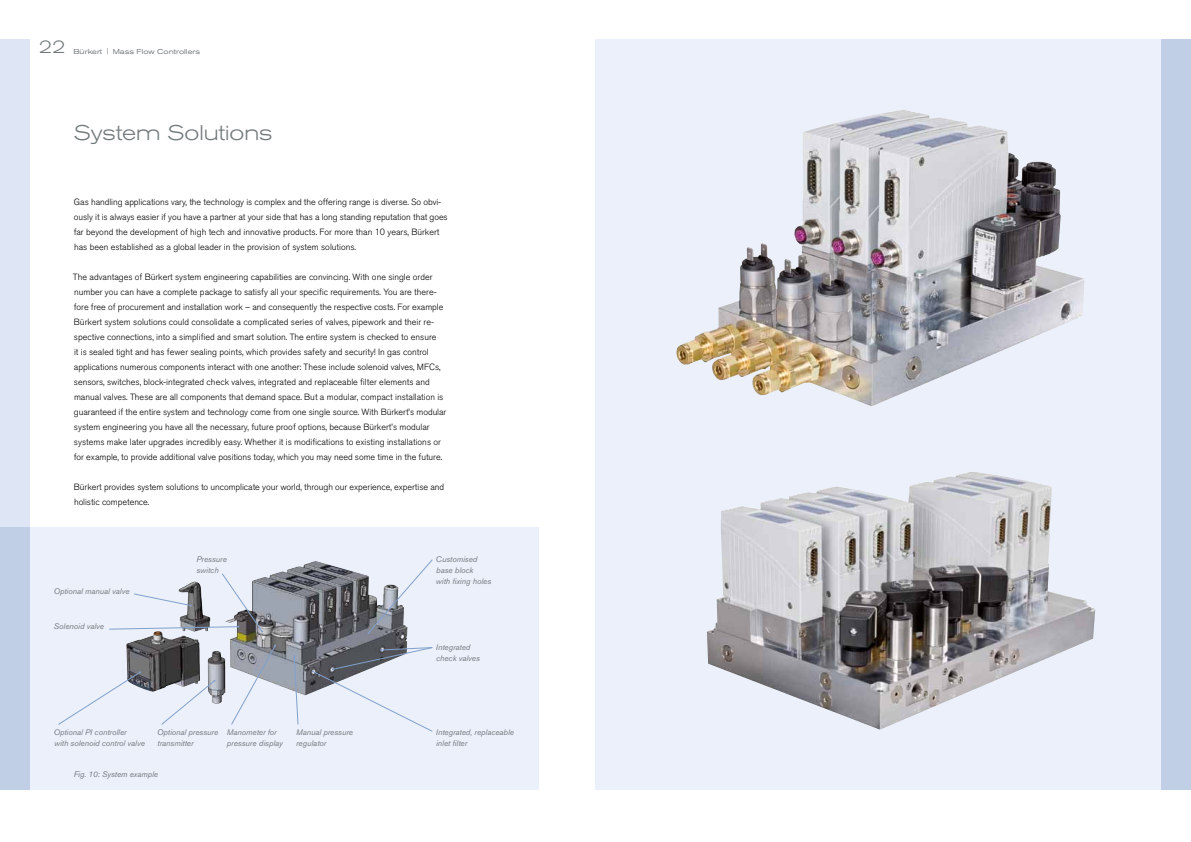
<style>
.page{position:relative;width:1191px;height:842px;background:#fff}
.page>*{position:absolute;margin:0;border:0;box-sizing:border-box;transform-origin:0 0}
.t1{font:300 expanded 21px "Akzidenz Grotesk BQ";color:#72797c}
.t2{font:300 expanded 18px "Akzidenz Grotesk BQ";color:#72797c}
.t3{font:300 9px/15px "Akzidenz Grotesk BQ";color:#000}
.t4{font:italic 8px/11px "Akzidenz Grotesk BQ";color:#72797c}
.t5{font:expanded 7px "Akzidenz Grotesk BQ";color:#72797c}
.s1{font-weight:300}
</style>
<div class="page">
<div style="left:25px;top:527px;width:514px;height:263px;background:#ebf0fa"></div>
<img style="left:126px;top:561px;width:281px;height:134px">
<div style="left:595px;top:40px;width:571px;height:750px;background:#ebf0fa"></div>
<div style="left:0;top:40px;width:30px;height:750px;background:#dee5f5"></div>
<div style="left:1161px;top:40px;width:30px;height:750px;background:#c0cee6"></div>
<div style="left:0;top:527px;width:30px;height:263px;background:#c0cee6"></div>
<svg style="left:109px;top:573px;width:154px;height:59px"></svg>
<svg style="left:58px;top:671px;width:83px;height:54px"></svg>
<svg style="left:312px;top:647px;width:121px;height:85px"></svg>
<svg style="left:367px;top:559px;width:66px;height:75px"></svg>
<svg style="left:231px;top:645px;width:45px;height:80px"></svg>
<svg style="left:161px;top:680px;width:54px;height:45px"></svg>
<svg style="left:293px;top:655px;width:5px;height:70px"></svg>
<img style="left:676px;top:110px;width:408px;height:296px">
<img style="left:707px;top:472px;width:388px;height:258px">
<h2 class="t2" style="left:39px;top:37px;width:28px">22</h2>
<p class="t5" style="left:73px;top:47px;width:128px">Bürkert <span class="s1">|</span> Mass Flow Controllers</p>
<h1 class="t1" style="left:74px;top:120px;width:200px">System Solutions</h1>
<p class="t3" style="left:74px;top:194px;width:375px">Gas handling applications vary, the technology is complex and the offering range is diverse. So obvi&shy;ously it is always easier if you have a partner at your side that has a long standing reputation that goes far beyond the development of high tech and innovative products. For more than 10 years, Bürkert has been established as a global leader in the provision of system solutions.</p>
<p class="t3" style="left:73px;top:269px;width:375px">The advantages of Bürkert system engineering capabilities are convincing. With one single order number you can have a complete package to satisfy all your specific requirements. You are there&shy;fore free of procurement and installation work – and consequently the respective costs. For example Bürkert system solutions could consolidate a complicated series of valves, pipework and their re&shy;spective connections, into a simplified and smart solution. The entire system is checked to ensure<br>it is sealed tight and has fewer sealing points, which provides safety and security! In gas control applications numerous components interact with one another: These include solenoid valves, MFCs, sensors, switches, block-integrated check valves, integrated and replaceable filter elements and manual valves. These are all components that demand space. But a modular, compact installation is guaranteed if the entire system and technology come from one single source. With Bürkert’s modular system engineering you have all the necessary, future proof options, because Bürkert’s modular systems make later upgrades incredibly easy. Whether it is modifications to existing installations or for example, to provide additional valve positions today, which you may need some time in the future.</p>
<p class="t3" style="left:74px;top:479px;width:372px">Bürkert provides system solutions to uncomplicate your world, through our experience, expertise and holistic competence.</p>
<p class="t4" style="left:54px;top:585px;width:77px">Optional manual valve</p>
<p class="t4" style="left:54px;top:621px;width:52px">Solenoid valve</p>
<p class="t4" style="left:196px;top:553px;width:32px">Pressure switch</p>
<p class="t4" style="left:436px;top:553px;width:57px">Customised base block<br>with fixing holes</p>
<p class="t4" style="left:436px;top:642px;width:45px">Integrated check valves</p>
<p class="t4" style="left:54px;top:726px;width:93px">Optional PI controller<br>with solenoid control valve</p>
<p class="t4" style="left:227px;top:726px;width:57px">Manometer for pressure display</p>
<p class="t4" style="left:157px;top:726px;width:63px">Optional pressure transmitter</p>
<p class="t4" style="left:296px;top:726px;width:59px">Manual pressure regulator</p>
<p class="t4" style="left:436px;top:726px;width:80px">Integrated, replaceable inlet filter</p>
<p class="t4" style="left:74px;top:769px;width:86px">Fig. 10: System example</p>
</div>
